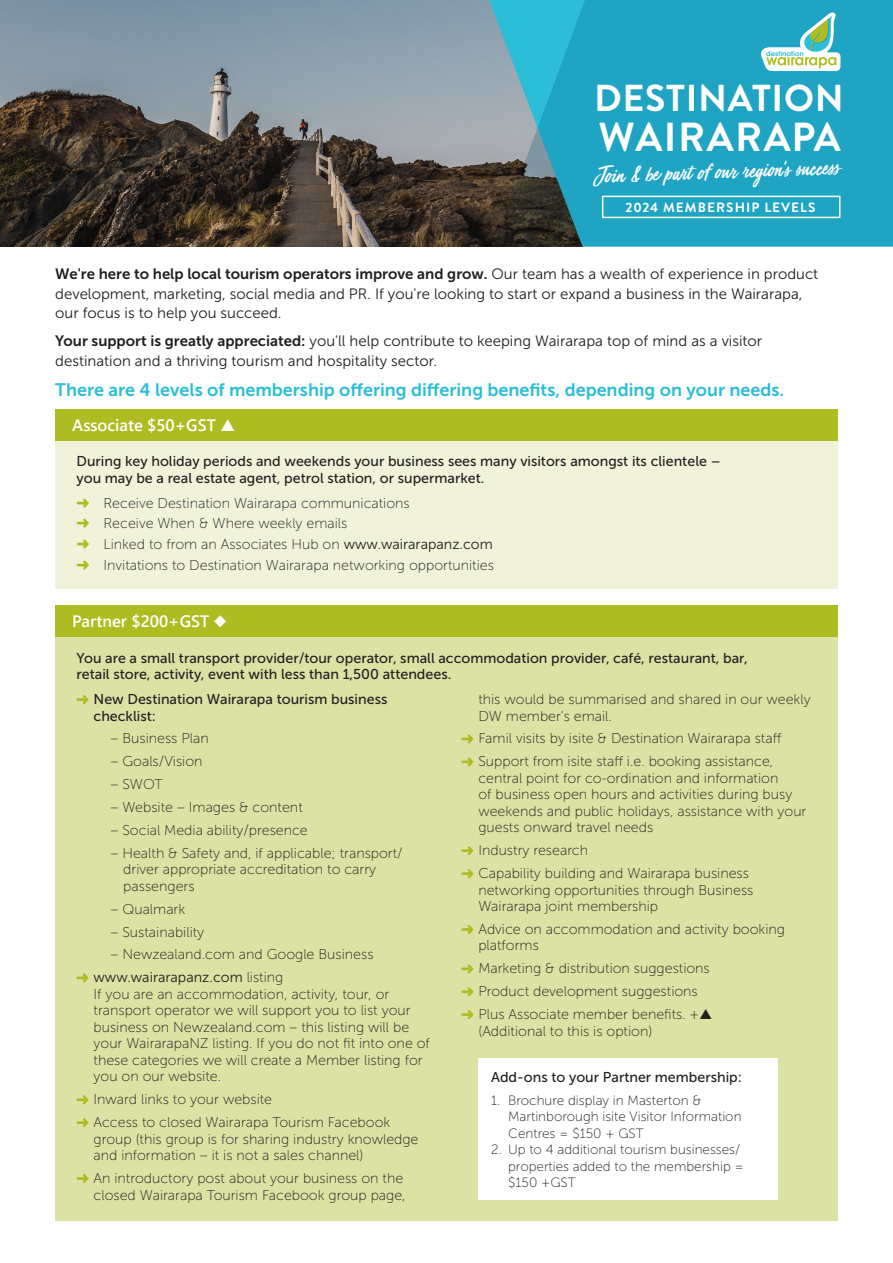
<style>
.page{position:relative;width:893px;height:1263px;background:#fff}
.page>*{position:absolute;margin:0;border:0;box-sizing:border-box;transform-origin:0 0}
.t1{font:700 40.5px "Brandon Grotesque";letter-spacing:.04em;color:#fff}
.t2{font:700 37.5px "Brandon Grotesque";letter-spacing:.02em;color:#fff}
.t3{font:22.5px "Mega Fresh";color:#fff}
.t4{font:18px "Museo Sans 700";color:#2cbdd8}
.t5{font:600 16.5px "Segoe UI";color:#fff}
.t6{font:15px/19.5px "Museo Sans 300";color:#231f20}
.Bullet{font:14.25px/16.5px "Museo Sans 100";color:#231f20}
.t7{font:14.25px/16.5px "Museo Sans 500";color:#231f20}
.t8{font:13.5px/16.5px "Museo Sans 100";color:#231f20}
.t9{font:700 13.5px "Brandon Grotesque";letter-spacing:.08em;color:#fff}
.s1{font-family:"Museo Sans 700"}
.s2{color:#aebc21}
.s3{font-family:"Museo Sans 300"}
</style>
<div class="page">
<img style="left:0;top:0;width:489px;height:247px">
<svg style="left:493px;top:0;width:400px;height:247px;background:#299eb9"></svg>
<svg style="left:760px;top:12px;width:80px;height:59px"></svg>
<div style="left:602px;top:196px;width:238px;height:22px;border:2px solid #fff"></div>
<div style="left:55px;top:637px;width:783px;height:583px;background:#dce1a4"></div>
<svg style="left:77px;top:695px;width:12px;height:9px"></svg>
<svg style="left:77px;top:973px;width:12px;height:9px"></svg>
<svg style="left:77px;top:1095px;width:12px;height:9px"></svg>
<svg style="left:77px;top:1118px;width:12px;height:9px"></svg>
<svg style="left:77px;top:1174px;width:12px;height:9px"></svg>
<svg style="left:461px;top:734px;width:13px;height:9px"></svg>
<svg style="left:461px;top:757px;width:13px;height:9px"></svg>
<svg style="left:461px;top:846px;width:13px;height:9px"></svg>
<svg style="left:461px;top:869px;width:13px;height:9px"></svg>
<svg style="left:461px;top:925px;width:13px;height:9px"></svg>
<svg style="left:461px;top:964px;width:13px;height:9px"></svg>
<svg style="left:461px;top:987px;width:13px;height:9px"></svg>
<svg style="left:461px;top:1010px;width:13px;height:9px"></svg>
<div style="left:478px;top:1059px;width:300px;height:141px;background:#fff"></div>
<div style="left:55px;top:605px;width:783px;height:32px;background:#aebc21"></div>
<div style="left:55px;top:441px;width:783px;height:148px;background:#f0f3da"></div>
<div style="left:55px;top:409px;width:783px;height:32px;background:#aebc21"></div>
<h2 class="t2" style="left:594px;top:72px;width:251px">DESTINATION</h2>
<h1 class="t1" style="left:599px;top:109px;width:244px">WAIRARAPA</h1>
<h3 class="t3" style="left:595px;top:161px;width:241px;rotate:-2deg">Join &amp; be part of our region's success</h3>
<p class="t9" style="left:625px;top:198px;width:191px">2024 MEMBERSHIP LEVELS</p>
<p class="t6" style="left:55px;top:264px;width:764px"><span class="s1">We're here to help local tourism operators improve and grow.</span> Our team has a wealth of experience in product development, marketing, social media and PR. If you're looking to start or expand a business in the Wairarapa, our focus is to help you succeed.</p>
<p class="t6" style="left:55px;top:331px;width:708px"><span class="s1">Your support is greatly appreciated:</span> you'll help contribute to keeping Wairarapa top of mind as a visitor destination and a thriving tourism and hospitality sector.</p>
<p class="t4" style="left:55px;top:380px;width:730px">There are 4 levels of membership offering differing benefits, depending on your needs.</p>
<p class="t5" style="left:72px;top:412px;width:164px">Associate $50+GST ▲</p>
<p class="t7" style="left:77px;top:453px;width:646px">During key holiday periods and weekends your business sees many visitors amongst its clientele – you may be a real estate agent, petrol station, or supermarket.</p>
<p class="Bullet" style="left:77px;top:495px;width:335px"><span class="s2">➜</span> Receive Destination Wairarapa communications</p>
<p class="Bullet" style="left:77px;top:515px;width:272px"><span class="s2">➜</span> Receive When &amp; Where weekly emails</p>
<p class="Bullet" style="left:77px;top:536px;width:418px"><span class="s2">➜</span> Linked to from an Associates Hub on <span class="s3">www.wairarapanz.com</span></p>
<p class="Bullet" style="left:77px;top:557px;width:419px"><span class="s2">➜</span> Invitations to Destination Wairarapa networking opportunities</p>
<p class="t5" style="left:72px;top:608px;width:156px">Partner $200+GST ◆</p>
<p class="t7" style="left:77px;top:649px;width:673px">You are a small transport provider/tour operator, small accommodation provider, café, restaurant, bar, retail store, activity, event with less than 1,500 attendees.</p>
<p class="t7" style="left:94px;top:691px;width:295px">New Destination Wairarapa tourism business checklist:</p>
<p class="Bullet" style="left:111px;top:730px;width:100px">– Business Plan</p>
<p class="Bullet" style="left:111px;top:753px;width:93px">– Goals/Vision</p>
<p class="Bullet" style="left:111px;top:776px;width:54px">– SWOT</p>
<p class="Bullet" style="left:111px;top:799px;width:194px">– Website – Images &amp; content</p>
<p class="Bullet" style="left:111px;top:822px;width:199px">– Social Media ability/presence</p>
<p class="Bullet" style="left:123px;top:845px;width:281px;text-indent:-13px">– Health &amp; Safety and, if applicable; transport/ driver appropriate accreditation to carry passengers</p>
<p class="Bullet" style="left:111px;top:901px;width:76px">– Qualmark</p>
<p class="Bullet" style="left:111px;top:923px;width:95px">– Sustainability</p>
<p class="Bullet" style="left:111px;top:946px;width:264px">– Newzealand.com and Google Business</p>
<p class="Bullet" style="left:94px;top:969px;width:338px"><span class="s3">www.wairarapanz.com</span> listing<br>If you are an accommodation, activity, tour, or transport operator we will support you to list your business on Newzealand.com – this listing will be your WairarapaNZ listing. If you do not fit into one of these categories we will create a Member listing for you on our website.</p>
<p class="Bullet" style="left:94px;top:1091px;width:180px">Inward links to your website</p>
<p class="Bullet" style="left:94px;top:1114px;width:326px">Access to closed Wairarapa Tourism Facebook group (this group is for sharing industry knowledge and information – it is not a sales channel)</p>
<p class="Bullet" style="left:94px;top:1170px;width:314px">An introductory post about your business on the closed Wairarapa Tourism Facebook group page,</p>
<p class="Bullet" style="left:478px;top:691px;width:334px">this would be summarised and shared in our weekly<br>DW member’s email.</p>
<p class="Bullet" style="left:478px;top:730px;width:304px">Famil visits by isite &amp; Destination Wairarapa staff</p>
<p class="Bullet" style="left:478px;top:753px;width:330px">Support from isite staff i.e. booking assistance, central point for co-ordination and information<br>of business open hours and activities during busy weekends and public holidays, assistance with your guests onward travel needs</p>
<p class="Bullet" style="left:478px;top:842px;width:111px">Industry research</p>
<p class="Bullet" style="left:478px;top:865px;width:277px">Capability building and Wairarapa business networking opportunities through Business<br>Wairarapa joint membership</p>
<p class="Bullet" style="left:478px;top:921px;width:308px">Advice on accommodation and activity booking platforms</p>
<p class="Bullet" style="left:478px;top:960px;width:233px">Marketing &amp; distribution suggestions</p>
<p class="Bullet" style="left:478px;top:983px;width:221px">Product development suggestions</p>
<p class="Bullet" style="left:478px;top:1006px;width:235px">Plus Associate member benefits. +▲ (Additional to this is option)</p>
<p class="t7" style="left:491px;top:1069px;width:252px">Add-ons to your Partner membership:</p>
<p class="t8" style="left:508px;top:1092px;width:235px;text-indent:-17px">1. Brochure display in Masterton &amp;<br>Martinborough isite Visitor Information<br>Centres = $150 + GST</p>
<p class="t8" style="left:508px;top:1142px;width:237px;text-indent:-17px">2. Up to 4 additional tourism businesses/ properties added to the membership = $150 +GST</p>
</div>
